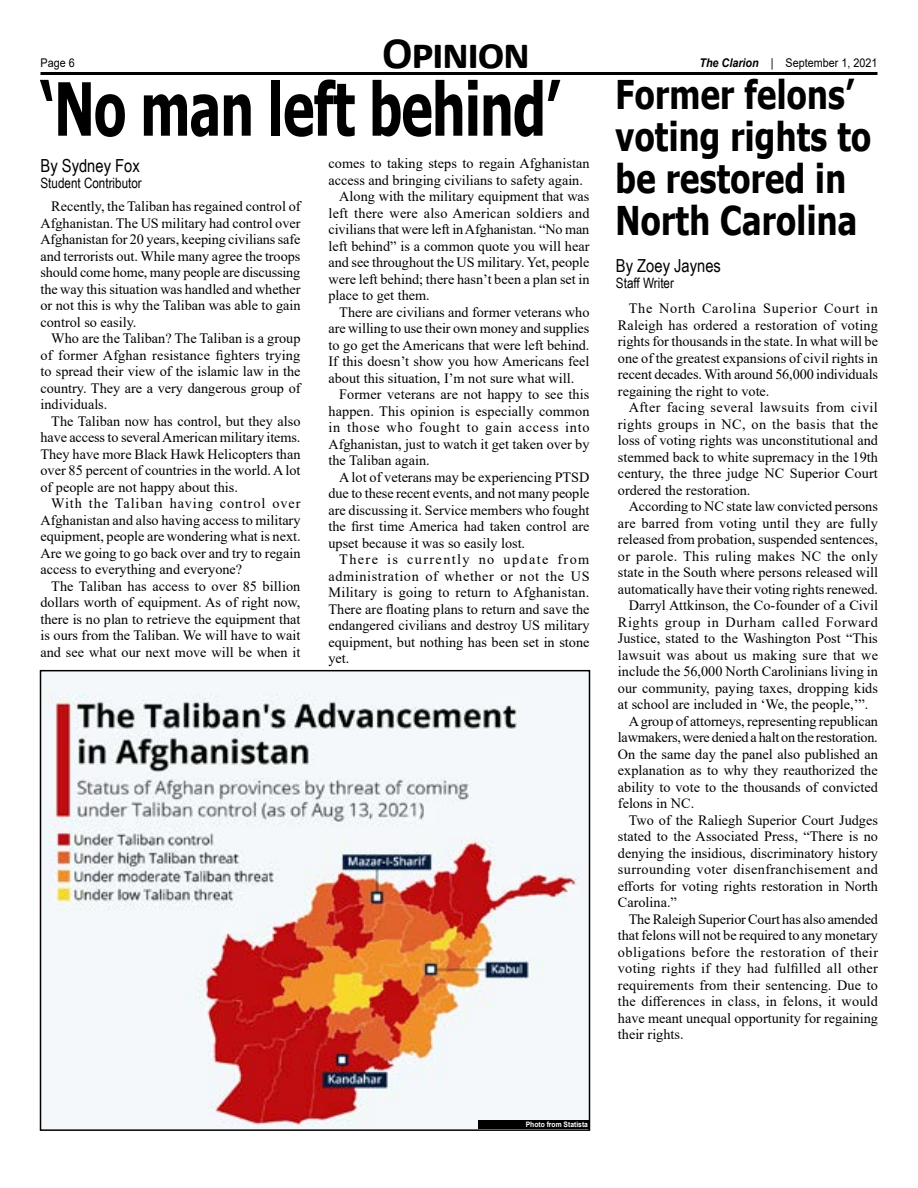
<style>
.page{position:relative;width:918px;height:1188px;background:#fff}
.page>*{position:absolute;margin:0;border:0;box-sizing:border-box;transform-origin:0 0}
.t1{font:700 73.5px "Tahoma";letter-spacing:-.01em;color:#000;scale:.71 1}
.t2{font:700 45px "Calibri";letter-spacing:-.035em;color:#000}
.t3{font:700 39.6px/42px "Tahoma";letter-spacing:.01em;color:#000;scale:.82 1}
.t4{font:18px "Arial Narrow";color:#000}
.t5{font:14.25px/16.5px "Times New Roman";color:#000;text-align:justify}
.t6{font:14.25px "Times New Roman";letter-spacing:.02em;color:#000}
.t7{font:14.25px "Times New Roman";letter-spacing:.025em;color:#000}
.t8{font:14.25px "Times New Roman";letter-spacing:.045em;color:#000}
.t9{font:14.25px "Times New Roman";letter-spacing:.03em;color:#000}
.t10{font:14.25px "Times New Roman";letter-spacing:.05em;color:#000}
.t11{font:14.25px "Arial Narrow";color:#000}
.t12{font:14.25px "Times New Roman";letter-spacing:.095em;color:#000}
.t13{font:12px "Arial";color:#000;scale:.9 1}
.t14{font:700 7.5px "Arial";color:#fff;scale:.9 1}
.s1{font-weight:700;font-style:italic}
</style>
<div class="page">
<hr style="left:40px;top:72px;width:838px;height:3px;background:#000">
<img style="left:43px;top:673px;width:544px;height:455px">
<div style="left:40px;top:670px;width:550px;height:461px;border:2px solid #000"></div>
<div style="left:478px;top:1120px;width:112px;height:9px;background:#000"></div>
<p class="t13" style="left:40px;top:55px;width:40px">Page 6</p>
<h2 class="t2" style="left:382px;top:21px;width:149px">Opinion</h2>
<h1 class="t1" style="left:40px;top:57px;width:733px">‘No man left behind’</h1>
<p class="t4" style="left:40px;top:152px;width:101px">By Sydney Fox</p>
<p class="t11" style="left:40px;top:173px;width:103px">Student Contributor</p>
<p class="t5" style="left:40px;top:198px;width:262px;text-indent:11px">Recently, the Taliban has regained control of Afghanistan. The US military had control over Afghanistan for 20 years, keeping civilians safe and terrorists out. While many agree the troops should come home, many people are discussing the way this situation was handled and whether or not this is why the Taliban was able to gain control so easily.</p>
<p class="t5" style="left:40px;top:330px;width:262px;text-indent:11px">Who are the Taliban? The Taliban is a group of former Afghan resistance fighters trying to spread their view of the islamic law in the country. They are a very dangerous group of individuals.</p>
<p class="t5" style="left:40px;top:412px;width:262px;text-indent:11px">The Taliban now has control, but they also have access to several American military items.<br>They have more Black Hawk Helicopters than over 85 percent of countries in the world. A lot of people are not happy about this.</p>
<p class="t5" style="left:40px;top:495px;width:262px;text-indent:11px">With the Taliban having control over Afghanistan and also having access to military equipment, people are wondering what is next.<br>Are we going to go back over and try to regain access to everything and everyone?</p>
<p class="t5" style="left:40px;top:577px;width:262px;text-indent:11px">The Taliban has access to over 85 billion dollars worth of equipment. As of right now, there is no plan to retrieve the equipment that is ours from the Taliban. We will have to wait and see what our next move will be when it</p>
<p class="t5" style="left:329px;top:155px;width:263px">comes to taking steps to regain Afghanistan</p>
<p class="t5" style="left:329px;top:171px;width:256px">access and bringing civilians to safety again.</p>
<p class="t5" style="left:339px;top:188px;width:252px">Along with the military equipment that was</p>
<p class="t6" style="left:329px;top:203px;width:263px">left there were also American soldiers and</p>
<p class="t5" style="left:329px;top:221px;width:262px">civilians that were left in Afghanistan. “No man</p>
<p class="t5" style="left:329px;top:237px;width:263px">left behind” is a common quote you will hear</p>
<p class="t5" style="left:329px;top:254px;width:263px">and see throughout the US military. Yet, people</p>
<p class="t5" style="left:329px;top:270px;width:263px">were left behind; there hasn’t been a plan set in</p>
<p class="t5" style="left:329px;top:287px;width:103px">place to get them.</p>
<p class="t5" style="left:339px;top:303px;width:252px">There are civilians and former veterans who</p>
<p class="t5" style="left:329px;top:320px;width:262px">are willing to use their own money and supplies</p>
<p class="t5" style="left:329px;top:336px;width:263px">to go get the Americans that were left behind.</p>
<p class="t5" style="left:329px;top:353px;width:263px">If this doesn’t show you how Americans feel</p>
<p class="t5" style="left:329px;top:369px;width:247px">about this situation, I’m not sure what will.</p>
<p class="t5" style="left:339px;top:386px;width:252px">Former veterans are not happy to see this</p>
<p class="t5" style="left:329px;top:402px;width:262px">happen. This opinion is especially common</p>
<p class="t10" style="left:329px;top:418px;width:263px">in those who fought to gain access into</p>
<p class="t5" style="left:329px;top:435px;width:263px">Afghanistan, just to watch it get taken over by</p>
<p class="t5" style="left:329px;top:452px;width:103px">the Taliban again.</p>
<p class="t5" style="left:339px;top:469px;width:252px">A lot of veterans may be experiencing PTSD</p>
<p class="t5" style="left:329px;top:485px;width:263px">due to these recent events, and not many people</p>
<p class="t5" style="left:329px;top:502px;width:263px">are discussing it. Service members who fought</p>
<p class="t5" style="left:329px;top:518px;width:263px">the first time America had taken control are</p>
<p class="t5" style="left:329px;top:535px;width:198px">upset because it was so easily lost.</p>
<p class="t12" style="left:339px;top:550px;width:252px">There is currently no update from</p>
<p class="t8" style="left:329px;top:566px;width:263px">administration of whether or not the US</p>
<p class="t6" style="left:329px;top:583px;width:263px">Military is going to return to Afghanistan.</p>
<p class="t5" style="left:329px;top:601px;width:263px">There are floating plans to return and save the</p>
<p class="t5" style="left:329px;top:617px;width:263px">endangered civilians and destroy US military</p>
<p class="t5" style="left:329px;top:634px;width:263px">equipment, but nothing has been set in stone</p>
<p class="t5" style="left:329px;top:650px;width:22px">yet.</p>
<p class="t13" style="left:699px;top:55px;width:199px"><span class="s1">The Clarion</span> | September 1, 2021</p>
<h3 class="t3" style="left:616px;top:75px;width:313px">Former felons’ voting rights to be restored in<br>North Carolina</h3>
<p class="t4" style="left:616px;top:252px;width:107px">By Zoey Jaynes</p>
<p class="t11" style="left:616px;top:273px;width:60px">Staff Writer</p>
<p class="t5" style="left:618px;top:300px;width:262px;text-indent:11px">The North Carolina Superior Court in Raleigh has ordered a restoration of voting rights for thousands in the state. In what will be one of the greatest expansions of civil rights in recent decades. With around 56,000 individuals regaining the right to vote.</p>
<p class="t5" style="left:618px;top:399px;width:262px;text-indent:11px">After facing several lawsuits from civil rights groups in NC, on the basis that the loss of voting rights was unconstitutional and stemmed back to white supremacy in the 19th century, the three judge NC Superior Court ordered the restoration.</p>
<p class="t5" style="left:629px;top:498px;width:251px">According to NC state law convicted persons</p>
<p class="t5" style="left:618px;top:514px;width:261px">are barred from voting until they are fully</p>
<p class="t5" style="left:618px;top:531px;width:262px">released from probation, suspended sentences,</p>
<p class="t7" style="left:618px;top:546px;width:261px">or parole. This ruling makes NC the only</p>
<p class="t5" style="left:618px;top:564px;width:262px">state in the South where persons released will</p>
<p class="t5" style="left:618px;top:580px;width:262px">automatically have their voting rights renewed.</p>
<p class="t5" style="left:629px;top:597px;width:251px">Darryl Attkinson, the Co-founder of a Civil</p>
<p class="t8" style="left:618px;top:612px;width:261px">Rights group in Durham called Forward</p>
<p class="t5" style="left:618px;top:630px;width:261px">Justice, stated to the Washington Post “This</p>
<p class="t6" style="left:618px;top:645px;width:262px">lawsuit was about us making sure that we</p>
<p class="t5" style="left:618px;top:663px;width:262px">include the 56,000 North Carolinians living in</p>
<p class="t5" style="left:618px;top:679px;width:262px">our community, paying taxes, dropping kids</p>
<p class="t5" style="left:618px;top:696px;width:252px">at school are included in ‘We, the people,’”.</p>
<p class="t5" style="left:629px;top:712px;width:251px">A group of attorneys, representing republican</p>
<p class="t5" style="left:618px;top:729px;width:261px">lawmakers, were denied a halt on the restoration.</p>
<p class="t5" style="left:618px;top:745px;width:262px">On the same day the panel also published an</p>
<p class="t5" style="left:618px;top:762px;width:261px">explanation as to why they reauthorized the</p>
<p class="t5" style="left:618px;top:778px;width:262px">ability to vote to the thousands of convicted</p>
<p class="t5" style="left:618px;top:795px;width:78px">felons in NC.</p>
<p class="t5" style="left:629px;top:811px;width:251px">Two of the Raliegh Superior Court Judges</p>
<p class="t5" style="left:618px;top:828px;width:262px">stated to the Associated Press, “There is no</p>
<p class="t5" style="left:618px;top:844px;width:262px">denying the insidious, discriminatory history</p>
<p class="t7" style="left:618px;top:860px;width:262px">surrounding voter disenfranchisement and</p>
<p class="t5" style="left:618px;top:877px;width:262px">efforts for voting rights restoration in North</p>
<p class="t5" style="left:618px;top:894px;width:60px">Carolina.”</p>
<p class="t5" style="left:629px;top:910px;width:251px">The Raleigh Superior Court has also amended</p>
<p class="t5" style="left:618px;top:927px;width:262px">that felons will not be required to any monetary</p>
<p class="t9" style="left:618px;top:942px;width:262px">obligations before the restoration of their</p>
<p class="t6" style="left:618px;top:959px;width:261px">voting rights if they had fulfilled all other</p>
<p class="t5" style="left:618px;top:976px;width:262px">requirements from their sentencing. Due to</p>
<p class="t5" style="left:618px;top:993px;width:261px">the differences in class, in felons, it would</p>
<p class="t5" style="left:618px;top:1009px;width:262px">have meant unequal opportunity for regaining</p>
<p class="t5" style="left:618px;top:1026px;width:67px">their rights.</p>
<p class="t14" style="left:526px;top:1119px;width:71px">Photo from Statista</p>
</div>
